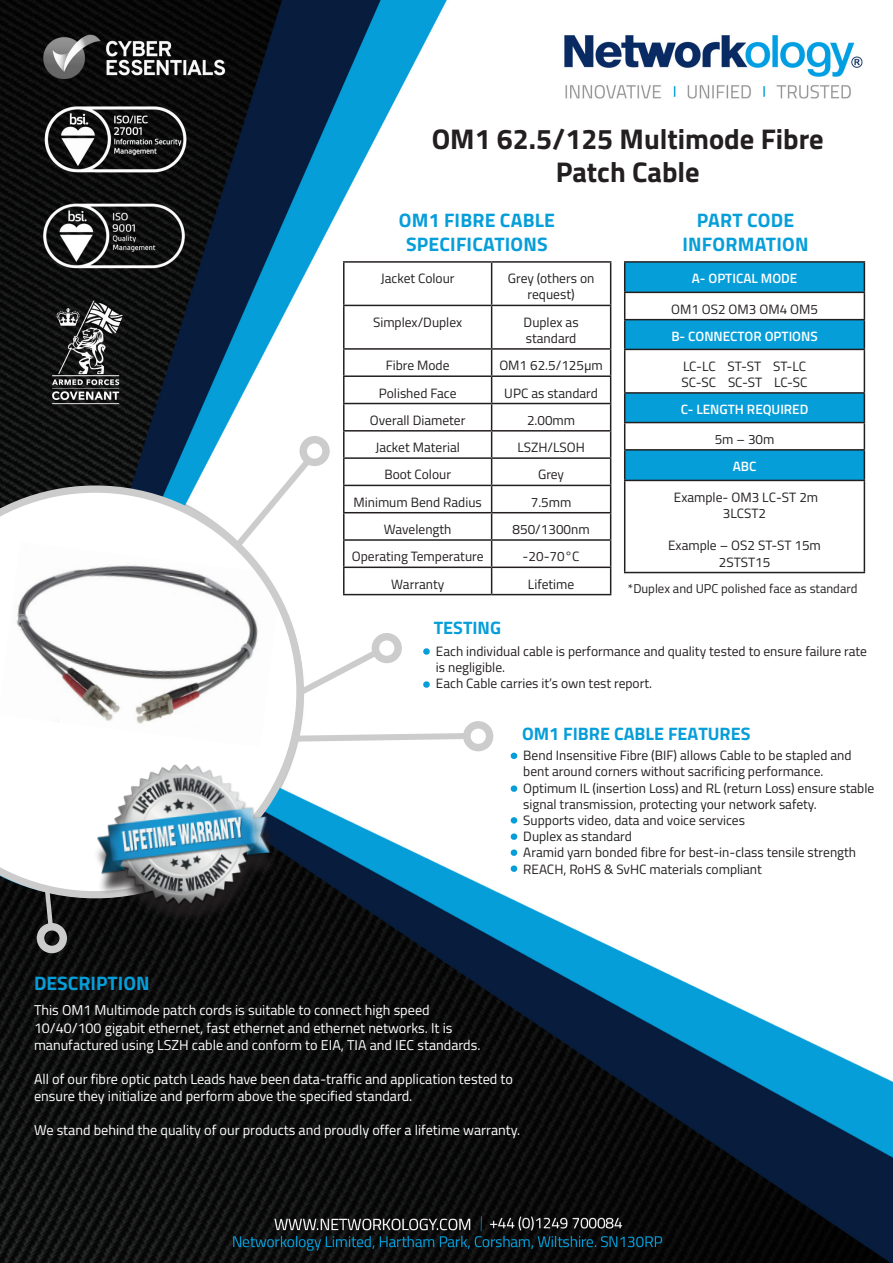
<style>
.page{position:relative;width:893px;height:1263px;background:#fff}
.page>*{position:absolute;margin:0;border:0;box-sizing:border-box;transform-origin:0 0}
.t1{font:700 28.5px "Titillium Web";color:#231f20}
.t2{font:700 19.5px "Titillium Web";letter-spacing:.01em;color:#069ed9}
.t3{font:700 18px "Titillium Web";color:#069ed9}
.t4{font:14.25px "Titillium Web";color:#fff}
.t5{font:13.5px/16.2px "Titillium Web";color:#231f20;text-align:center}
.t6{font:600 13.5px "Titillium Web";color:#fff}
.t7{font:12.75px "Titillium Web";color:#231f20}
</style>
<div class="page">
<img style="left:0;top:0;width:893px;height:1263px">
<svg style="left:0;top:485px;width:304px;height:413px"></svg>
<hr style="left:343px;top:261px;width:149px;height:2px;background:#231f20">
<hr style="left:343px;top:263px;width:2px;height:42px;background:#231f20">
<hr style="left:492px;top:261px;width:119px;height:2px;background:#231f20">
<hr style="left:491px;top:263px;width:1px;height:42px;background:#231f20">
<hr style="left:610px;top:263px;width:1px;height:42px;background:#231f20">
<hr style="left:343px;top:305px;width:149px;height:1px;background:#231f20">
<hr style="left:343px;top:306px;width:2px;height:42px;background:#231f20">
<hr style="left:492px;top:305px;width:119px;height:1px;background:#231f20">
<hr style="left:491px;top:306px;width:1px;height:42px;background:#231f20">
<hr style="left:610px;top:306px;width:1px;height:42px;background:#231f20">
<hr style="left:343px;top:348px;width:149px;height:2px;background:#231f20">
<hr style="left:343px;top:350px;width:2px;height:25px;background:#231f20">
<hr style="left:492px;top:348px;width:119px;height:2px;background:#231f20">
<hr style="left:343px;top:375px;width:149px;height:2px;background:#231f20">
<hr style="left:343px;top:377px;width:2px;height:26px;background:#231f20">
<hr style="left:492px;top:375px;width:119px;height:2px;background:#231f20">
<hr style="left:343px;top:403px;width:149px;height:1px;background:#231f20">
<hr style="left:343px;top:404px;width:2px;height:26px;background:#231f20">
<hr style="left:492px;top:403px;width:119px;height:1px;background:#231f20">
<hr style="left:343px;top:430px;width:149px;height:2px;background:#231f20">
<hr style="left:343px;top:432px;width:2px;height:25px;background:#231f20">
<hr style="left:492px;top:430px;width:119px;height:2px;background:#231f20">
<hr style="left:343px;top:457px;width:149px;height:2px;background:#231f20">
<hr style="left:343px;top:459px;width:2px;height:26px;background:#231f20">
<hr style="left:492px;top:457px;width:119px;height:2px;background:#231f20">
<hr style="left:343px;top:485px;width:149px;height:1px;background:#231f20">
<hr style="left:343px;top:486px;width:2px;height:26px;background:#231f20">
<hr style="left:492px;top:485px;width:119px;height:1px;background:#231f20">
<hr style="left:343px;top:512px;width:149px;height:1px;background:#231f20">
<hr style="left:343px;top:513px;width:2px;height:26px;background:#231f20">
<hr style="left:492px;top:512px;width:119px;height:1px;background:#231f20">
<hr style="left:343px;top:539px;width:149px;height:2px;background:#231f20">
<hr style="left:343px;top:541px;width:2px;height:25px;background:#231f20">
<hr style="left:492px;top:539px;width:119px;height:2px;background:#231f20">
<hr style="left:343px;top:566px;width:149px;height:2px;background:#231f20">
<hr style="left:343px;top:568px;width:2px;height:26px;background:#231f20">
<hr style="left:492px;top:566px;width:119px;height:2px;background:#231f20">
<svg style="left:491px;top:350px;width:1px;height:244px"></svg>
<svg style="left:610px;top:350px;width:1px;height:244px"></svg>
<hr style="left:343px;top:594px;width:149px;height:1px;background:#231f20">
<hr style="left:492px;top:594px;width:119px;height:1px;background:#231f20">
<svg style="left:231px;top:438px;width:98px;height:114px"></svg>
<svg style="left:292px;top:638px;width:105px;height:63px"></svg>
<svg style="left:42px;top:883px;width:14px;height:43px"></svg>
<div style="left:375px;top:636px;width:24px;height:24px;background:#fff;border-radius:50%"></div>
<div style="left:371px;top:632px;width:31px;height:32px;border:8px solid #ccc;border-radius:50%"></div>
<div style="left:303px;top:440px;width:23px;height:22px;background:#fff;border-radius:50%"></div>
<div style="left:299px;top:436px;width:31px;height:30px;border:8px solid #ccc;border-radius:50%"></div>
<div style="left:37px;top:923px;width:30px;height:30px;border:8px solid #ccc;border-radius:50%"></div>
<div style="left:93px;top:772px;width:188px;height:155px;background:#231f20;opacity:.82"></div>
<svg style="left:94px;top:760px;width:182px;height:150px"></svg>
<svg style="left:287px;top:730px;width:178px;height:15px"></svg>
<div style="left:466px;top:724px;width:24px;height:24px;background:#fff;border-radius:50%"></div>
<div style="left:463px;top:721px;width:31px;height:31px;border:8px solid #ccc;border-radius:50%"></div>
<hr style="left:624px;top:261px;width:241px;height:2px;background:#231f20">
<svg style="left:624px;top:263px;width:241px;height:217px"></svg>
<hr style="left:624px;top:480px;width:241px;height:1px;background:#231f20">
<hr style="left:624px;top:481px;width:1px;height:91px;background:#231f20">
<hr style="left:864px;top:481px;width:1px;height:91px;background:#231f20">
<hr style="left:624px;top:572px;width:241px;height:1px;background:#231f20">
<div style="left:423px;top:648px;width:7px;height:7px;border:2px solid #069ed9;border-radius:50%"></div>
<div style="left:423px;top:681px;width:7px;height:7px;border:2px solid #069ed9;border-radius:50%"></div>
<svg style="left:511px;top:753px;width:6px;height:6px"></svg>
<div style="left:511px;top:785px;width:6px;height:7px;border:2px solid #069ed9;border-radius:50%"></div>
<svg style="left:511px;top:817px;width:6px;height:6px"></svg>
<div style="left:511px;top:833px;width:6px;height:7px;border:2px solid #069ed9;border-radius:50%"></div>
<div style="left:511px;top:849px;width:6px;height:7px;border:2px solid #069ed9;border-radius:50%"></div>
<div style="left:511px;top:865px;width:6px;height:7px;border:2px solid #069ed9;border-radius:50%"></div>
<p class="t1" style="left:432px;top:118px;width:394px">OM1 62.5/125 Multimode Fibre</p>
<p class="t1" style="left:556px;top:151px;width:146px">Patch Cable</p>
<p class="t2" style="left:399px;top:206px;width:158px">OM1 FIBRE CABLE</p>
<p class="t2" style="left:406px;top:230px;width:143px">SPECIFICATIONS</p>
<p class="t5" style="left:381px;top:270px;width:75px">Jacket Colour</p>
<p class="t5" style="left:508px;top:270px;width:88px">Grey (others on request)</p>
<p class="t5" style="left:373px;top:313px;width:91px">Simplex/Duplex</p>
<p class="t5" style="left:524px;top:313px;width:56px">Duplex as</p>
<p class="t5" style="left:526px;top:329px;width:52px">standard</p>
<p class="t5" style="left:386px;top:357px;width:65px">Fibre Mode</p>
<p class="t5" style="left:499px;top:357px;width:105px">OM1 62.5/125μm</p>
<p class="t5" style="left:379px;top:384px;width:79px">Polished Face</p>
<p class="t5" style="left:504px;top:384px;width:95px">UPC as standard</p>
<p class="t5" style="left:370px;top:411px;width:97px">Overall Diameter</p>
<p class="t5" style="left:527px;top:411px;width:50px">2.00mm</p>
<p class="t5" style="left:375px;top:439px;width:86px">Jacket Material</p>
<p class="t5" style="left:517px;top:439px;width:69px">LSZH/LSOH</p>
<p class="t5" style="left:384px;top:466px;width:68px">Boot Colour</p>
<p class="t5" style="left:538px;top:466px;width:28px">Grey</p>
<p class="t5" style="left:353px;top:493px;width:130px">Minimum Bend Radius</p>
<p class="t5" style="left:531px;top:493px;width:42px">7.5mm</p>
<p class="t5" style="left:384px;top:520px;width:69px">Wavelength</p>
<p class="t5" style="left:513px;top:520px;width:79px">850/1300nm</p>
<p class="t5" style="left:352px;top:548px;width:133px">Operating Temperature</p>
<p class="t5" style="left:523px;top:548px;width:58px">-20-70°C</p>
<p class="t5" style="left:391px;top:575px;width:55px">Warranty</p>
<p class="t5" style="left:528px;top:575px;width:48px">Lifetime</p>
<p class="t2" style="left:697px;top:206px;width:99px">PART CODE</p>
<p class="t2" style="left:682px;top:230px;width:128px">INFORMATION</p>
<p class="t6" style="left:692px;top:268px;width:107px">A- OPTICAL MODE</p>
<p class="t5" style="left:671px;top:300px;width:148px">OM1 OS2 OM3 OM4 OM5</p>
<p class="t6" style="left:671px;top:326px;width:148px">B- CONNECTOR OPTIONS</p>
<p class="t5" style="left:683px;top:357px;width:125px">LC-LC ST-ST ST-LC</p>
<p class="t5" style="left:682px;top:373px;width:127px">SC-SC SC-ST LC-SC</p>
<p class="t6" style="left:681px;top:399px;width:129px">C- LENGTH REQUIRED</p>
<p class="t5" style="left:715px;top:430px;width:61px">5m – 30m</p>
<p class="t6" style="left:733px;top:456px;width:25px">ABC</p>
<p class="t5" style="left:674px;top:488px;width:146px">Example- OM3 LC-ST 2m<br>3LCST2</p>
<p class="t5" style="left:668px;top:537px;width:154px">Example – OS2 ST-ST 15m<br>2STST15</p>
<p class="t7" style="left:628px;top:579px;width:231px">*Duplex and UPC polished face as standard</p>
<p class="t3" style="left:434px;top:614px;width:69px">TESTING</p>
<p class="t5" style="left:436px;top:642px;width:433px;text-align:left">Each individual cable is performance and quality tested to ensure failure rate is negligible.</p>
<p class="t5" style="left:436px;top:675px;width:218px">Each Cable carries it’s own test report.</p>
<p class="t2" style="left:34px;top:968px;width:117px">DESCRIPTION</p>
<p class="t3" style="left:522px;top:720px;width:230px">OM1 FIBRE CABLE FEATURES</p>
<p class="t5" style="left:523px;top:747px;width:352px;text-align:left">Bend Insensitive Fibre (BIF) allows Cable to be stapled and bent around corners without sacrificing performance.<br>Optimum IL (insertion Loss) and RL (return Loss) ensure stable signal transmission, protecting your network safety.<br>Supports video, data and voice services<br>Duplex as standard<br>Aramid yarn bonded fibre for best-in-class tensile strength REACH, RoHS &amp; SvHC materials compliant</p>
<p class="t4" style="left:34px;top:1000px;width:397px">This OM1 Multimode patch cords is suitable to connect high speed</p>
<p class="t4" style="left:34px;top:1017px;width:420px">10/40/100 gigabit ethernet, fast ethernet and ethernet networks. It is</p>
<p class="t4" style="left:34px;top:1034px;width:448px">manufactured using LSZH cable and conform to EIA, TIA and IEC standards.</p>
<p class="t4" style="left:34px;top:1068px;width:481px">All of our fibre optic patch Leads have been data-traffic and application tested to</p>
<p class="t4" style="left:34px;top:1085px;width:380px">ensure they initialize and perform above the specified standard.</p>
<p class="t4" style="left:34px;top:1120px;width:488px">We stand behind the quality of our products and proudly offer a lifetime warranty.</p>
</div>
